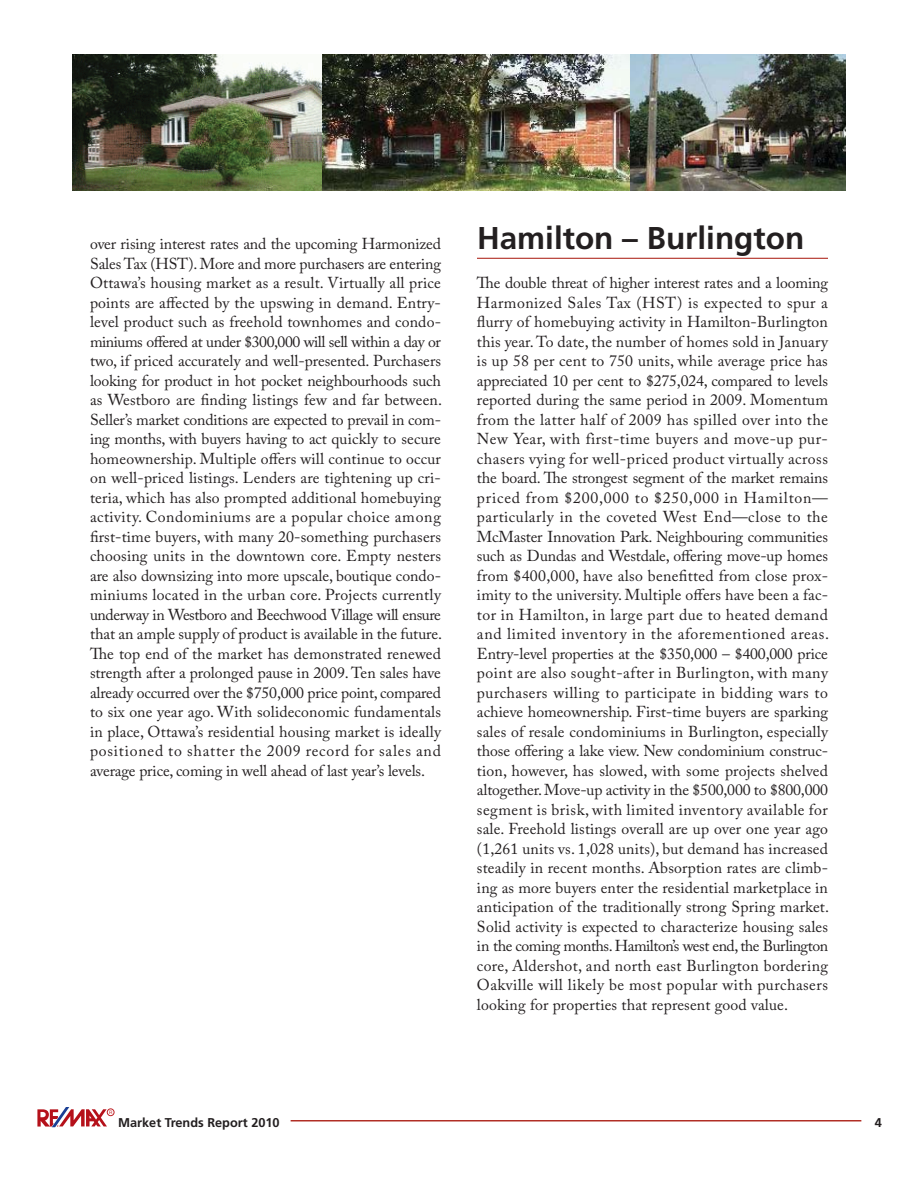
<style>
.page{position:relative;width:918px;height:1188px;background:#fff}
.page>*{position:absolute;margin:0;border:0;box-sizing:border-box;transform-origin:0 0}
.t1{font:700 31.5px "Frutiger LT Std";color:#231f20}
.t2{font:15.75px/19.5px "Adobe Caslon Pro";letter-spacing:.01em;color:#231f20;text-align:justify}
.t3{font:700 12.75px "Frutiger LT Std";color:#231f20}
.t4{font:4.8px "Helvetica Neue LT Std";color:#be2025}
</style>
<div class="page">
<svg style="left:37px;top:1107px;width:70px;height:20px"></svg>
<div style="left:107px;top:1109px;width:7px;height:7px;border:1px solid #be2025;border-radius:50%"></div>
<hr style="left:291px;top:1120px;width:570px;height:2px;background:#b12e25">
<img style="left:324px;top:54px;width:522px;height:136px">
<img style="left:72px;top:54px;width:252px;height:136px">
<hr style="left:477px;top:258px;width:351px;height:1px;background:#b12e25">
<p class="t2" style="left:90px;top:235px;width:354px">over rising interest rates and the upcoming Harmonized Sales Tax (HST). More and more purchasers are entering Ottawa’s housing market as a result. Virtually all price points are affected by the upswing in demand. Entry&shy;level product such as freehold townhomes and condo&shy;miniums offered at under $300,000 will sell within a day or two, if priced accurately and well-presented. Purchasers looking for product in hot pocket neighbourhoods such as Westboro are finding listings few and far between.<br>Seller’s market conditions are expected to prevail in com&shy;ing months, with buyers having to act quickly to secure homeownership. Multiple offers will continue to occur on well-priced listings. Lenders are tightening up cri&shy;teria, which has also prompted additional homebuying activity. Condominiums are a popular choice among first-time buyers, with many 20-something purchasers choosing units in the downtown core. Empty nesters are also downsizing into more upscale, boutique condo&shy;miniums located in the urban core. Projects currently underway in Westboro and Beechwood Village will ensure that an ample supply of product is available in the future.<br>The top end of the market has demonstrated renewed strength after a prolonged pause in 2009. Ten sales have already occurred over the $750,000 price point, compared to six one year ago. With solideconomic fundamentals in place, Ottawa’s residential housing market is ideally positioned to shatter the 2009 record for sales and average price, coming in well ahead of last year’s levels.</p>
<h1 class="t1" style="left:477px;top:222px;width:329px">Hamilton – Burlington</h1>
<p class="t2" style="left:477px;top:274px;width:354px">The double threat of higher interest rates and a looming Harmonized Sales Tax (HST) is expected to spur a flurry of homebuying activity in Hamilton-Burlington this year. To date, the number of homes sold in January is up 58 per cent to 750 units, while average price has appreciated 10 per cent to $275,024, compared to levels reported during the same period in 2009. Momentum from the latter half of 2009 has spilled over into the New Year, with first-time buyers and move-up pur&shy;chasers vying for well-priced product virtually across the board. The strongest segment of the market remains priced from $200,000 to $250,000 in Hamilton— particularly in the coveted West End—close to the McMaster Innovation Park. Neighbouring communities such as Dundas and Westdale, offering move-up homes from $400,000, have also benefitted from close prox&shy;imity to the university. Multiple offers have been a fac&shy;tor in Hamilton, in large part due to heated demand and limited inventory in the aforementioned areas.<br>Entry-level properties at the $350,000 – $400,000 price point are also sought-after in Burlington, with many purchasers willing to participate in bidding wars to achieve homeownership. First-time buyers are sparking sales of resale condominiums in Burlington, especially those offering a lake view. New condominium construc&shy;tion, however, has slowed, with some projects shelved altogether. Move-up activity in the $500,000 to $800,000 segment is brisk, with limited inventory available for sale. Freehold listings overall are up over one year ago (1,261 units vs. 1,028 units), but demand has increased steadily in recent months. Absorption rates are climb&shy;ing as more buyers enter the residential marketplace in anticipation of the traditionally strong Spring market.<br>Solid activity is expected to characterize housing sales in the coming months. Hamilton’s west end, the Burlington core, Aldershot, and north east Burlington bordering Oakville will likely be most popular with purchasers looking for properties that represent good value.</p>
<p class="t4" style="left:109px;top:1110px;width:5px">R</p>
<p class="t3" style="left:118px;top:1116px;width:163px">Market Trends Report 2010</p>
<p class="t3" style="left:875px;top:1116px;width:9px">4</p>
</div>
